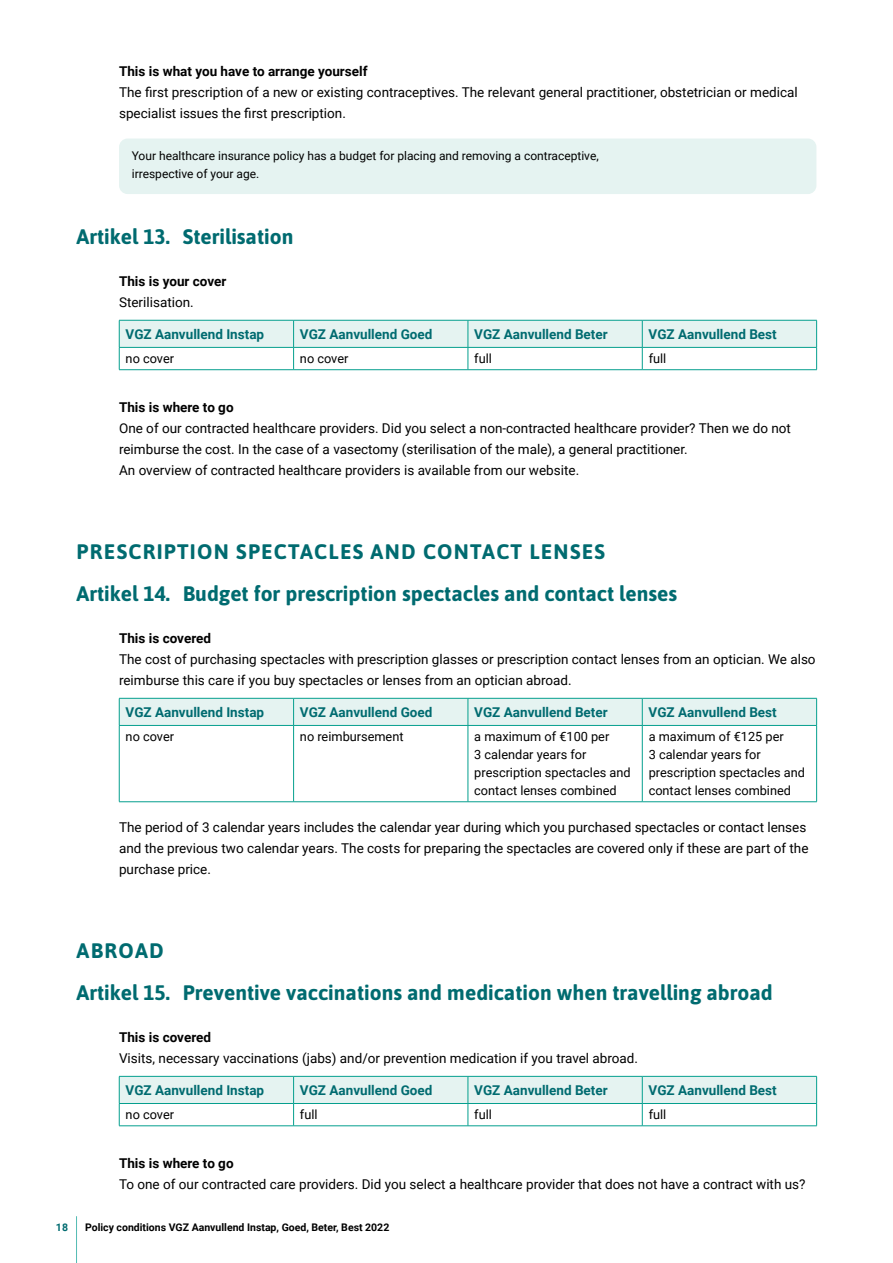
<style>
.page{position:relative;width:893px;height:1263px;background:#fff}
.page>*{position:absolute;margin:0;border:0;box-sizing:border-box;transform-origin:0 0}
.H2_kop_nummer{font:700 21px "Asap";color:#006b70}
.H1_zorgrubriek{font:700 21px "Asap";letter-spacing:.06em;color:#006b70}
.platte_tekst_insprin{font:13.5px/21px "Roboto Regular 2";color:#000}
.tabel_kop{font:700 13.5px "Roboto";color:#006b70}
.platte_tekst_insprin-2{font:13.5px/21px "Roboto";color:#000}
.H4_kop{font:700 13.5px "Roboto";color:#000}
.tabel_plat{font:12.75px/18px "Roboto Regular 2";color:#000}
.kader_totaal{font:12px/18px "Roboto Regular 2";color:#000}
.t1{font:700 10.5px "Roboto";color:#000}
.t2{font:700 10.5px "Roboto";color:#006b70}
</style>
<div class="page">
<hr style="left:76px;top:1216px;width:1px;height:47px;background:#52bbb3">
<div style="left:119px;top:139px;width:697px;height:55px;background:#e5f3f1;border-radius:9px"></div>
<hr style="left:119px;top:369px;width:175px;height:1px;background:#059f8e">
<hr style="left:294px;top:369px;width:174px;height:1px;background:#059f8e">
<hr style="left:468px;top:369px;width:174px;height:1px;background:#059f8e">
<svg style="left:119px;top:320px;width:698px;height:49px"></svg>
<hr style="left:642px;top:369px;width:175px;height:1px;background:#059f8e">
<hr style="left:119px;top:725px;width:175px;height:1px;background:#059f8e">
<hr style="left:294px;top:725px;width:174px;height:1px;background:#059f8e">
<hr style="left:468px;top:725px;width:174px;height:1px;background:#059f8e">
<svg style="left:119px;top:698px;width:698px;height:27px;background:#dcefed"></svg>
<hr style="left:642px;top:725px;width:175px;height:1px;background:#059f8e">
<hr style="left:119px;top:726px;width:1px;height:75px;background:#059f8e">
<hr style="left:119px;top:801px;width:175px;height:1px;background:#059f8e">
<hr style="left:293px;top:726px;width:1px;height:75px;background:#059f8e">
<hr style="left:294px;top:801px;width:174px;height:1px;background:#059f8e">
<hr style="left:468px;top:726px;width:1px;height:75px;background:#059f8e">
<hr style="left:468px;top:801px;width:174px;height:1px;background:#059f8e">
<hr style="left:642px;top:726px;width:1px;height:75px;background:#059f8e">
<hr style="left:816px;top:726px;width:1px;height:75px;background:#059f8e">
<hr style="left:642px;top:801px;width:175px;height:1px;background:#059f8e">
<hr style="left:119px;top:1125px;width:175px;height:1px;background:#059f8e">
<hr style="left:294px;top:1125px;width:174px;height:1px;background:#059f8e">
<hr style="left:468px;top:1125px;width:174px;height:1px;background:#059f8e">
<svg style="left:119px;top:1076px;width:698px;height:49px"></svg>
<hr style="left:642px;top:1125px;width:175px;height:1px;background:#059f8e">
<p class="H4_kop" style="left:119px;top:62px;width:250px">This is what you have to arrange yourself</p>
<p class="platte_tekst_insprin-2" style="left:119px;top:81px;width:680px">The first prescription of a new or existing contraceptives. The relevant general practitioner, obstetrician or medical specialist issues the first prescription.</p>
<p class="kader_totaal" style="left:132px;top:147px;width:468px">Your healthcare insurance policy has a budget for placing and removing a contraceptive, irrespective of your age.</p>
<h2 class="H2_kop_nummer" style="left:77px;top:222px;width:218px">Artikel 13. Sterilisation</h2>
<p class="H4_kop" style="left:119px;top:272px;width:109px">This is your cover</p>
<p class="platte_tekst_insprin" style="left:119px;top:291px;width:76px">Sterilisation.</p>
<p class="tabel_kop" style="left:126px;top:325px;width:140px">VGZ Aanvullend Instap</p>
<p class="tabel_kop" style="left:300px;top:325px;width:134px">VGZ Aanvullend Goed</p>
<p class="tabel_kop" style="left:474px;top:325px;width:135px">VGZ Aanvullend Beter</p>
<p class="tabel_kop" style="left:649px;top:325px;width:130px">VGZ Aanvullend Best</p>
<p class="tabel_plat" style="left:126px;top:349px;width:50px">no cover</p>
<p class="tabel_plat" style="left:300px;top:349px;width:50px">no cover</p>
<p class="tabel_plat" style="left:474px;top:349px;width:19px">full</p>
<p class="tabel_plat" style="left:649px;top:349px;width:19px">full</p>
<p class="H4_kop" style="left:119px;top:398px;width:116px">This is where to go</p>
<p class="platte_tekst_insprin" style="left:119px;top:417px;width:673px">One of our contracted healthcare providers. Did you select a non-contracted healthcare provider? Then we do not reimburse the cost. In the case of a vasectomy (sterilisation of the male), a general practitioner.</p>
<p class="platte_tekst_insprin" style="left:119px;top:459px;width:462px">An overview of contracted healthcare providers is available from our website.</p>
<p class="H1_zorgrubriek" style="left:77px;top:537px;width:530px">PRESCRIPTION SPECTACLES AND CONTACT LENSES</p>
<h2 class="H2_kop_nummer" style="left:77px;top:579px;width:602px">Artikel 14. Budget for prescription spectacles and contact lenses</h2>
<p class="H4_kop" style="left:119px;top:629px;width:93px">This is covered</p>
<p class="platte_tekst_insprin" style="left:119px;top:648px;width:698px">The cost of purchasing spectacles with prescription glasses or prescription contact lenses from an optician. We also reimburse this care if you buy spectacles or lenses from an optician abroad.</p>
<p class="tabel_kop" style="left:126px;top:703px;width:140px">VGZ Aanvullend Instap</p>
<p class="tabel_kop" style="left:300px;top:703px;width:134px">VGZ Aanvullend Goed</p>
<p class="tabel_kop" style="left:474px;top:703px;width:135px">VGZ Aanvullend Beter</p>
<p class="tabel_kop" style="left:649px;top:703px;width:130px">VGZ Aanvullend Best</p>
<p class="tabel_plat" style="left:126px;top:727px;width:50px">no cover</p>
<p class="tabel_plat" style="left:300px;top:727px;width:105px">no reimbursement</p>
<p class="tabel_plat" style="left:474px;top:727px;width:158px">a maximum of €100 per<br>3 calendar years for prescription spectacles and contact lenses combined</p>
<p class="tabel_plat" style="left:649px;top:727px;width:158px">a maximum of €125 per<br>3 calendar years for prescription spectacles and contact lenses combined</p>
<p class="platte_tekst_insprin" style="left:119px;top:816px;width:691px">The period of 3 calendar years includes the calendar year during which you purchased spectacles or contact lenses and the previous two calendar years. The costs for preparing the spectacles are covered only if these are part of the purchase price.</p>
<p class="H1_zorgrubriek" style="left:77px;top:936px;width:89px">ABROAD</p>
<h2 class="H2_kop_nummer" style="left:77px;top:978px;width:698px">Artikel 15. Preventive vaccinations and medication when travelling abroad</h2>
<p class="H4_kop" style="left:119px;top:1028px;width:93px">This is covered</p>
<p class="platte_tekst_insprin" style="left:119px;top:1047px;width:521px">Visits, necessary vaccinations (jabs) and/or prevention medication if you travel abroad.</p>
<p class="tabel_kop" style="left:126px;top:1081px;width:140px">VGZ Aanvullend Instap</p>
<p class="tabel_kop" style="left:300px;top:1081px;width:134px">VGZ Aanvullend Goed</p>
<p class="tabel_kop" style="left:474px;top:1081px;width:135px">VGZ Aanvullend Beter</p>
<p class="tabel_kop" style="left:649px;top:1081px;width:130px">VGZ Aanvullend Best</p>
<p class="tabel_plat" style="left:126px;top:1105px;width:50px">no cover</p>
<p class="tabel_plat" style="left:300px;top:1105px;width:19px">full</p>
<p class="tabel_plat" style="left:474px;top:1105px;width:19px">full</p>
<p class="tabel_plat" style="left:649px;top:1105px;width:19px">full</p>
<p class="H4_kop" style="left:119px;top:1154px;width:116px">This is where to go</p>
<p class="platte_tekst_insprin" style="left:119px;top:1173px;width:688px">To one of our contracted care providers. Did you select a healthcare provider that does not have a contract with us?</p>
<p class="t2" style="left:56px;top:1220px;width:14px">18</p>
<p class="t1" style="left:85px;top:1220px;width:306px">Policy conditions VGZ Aanvullend Instap, Goed, Beter, Best 2022</p>
</div>
